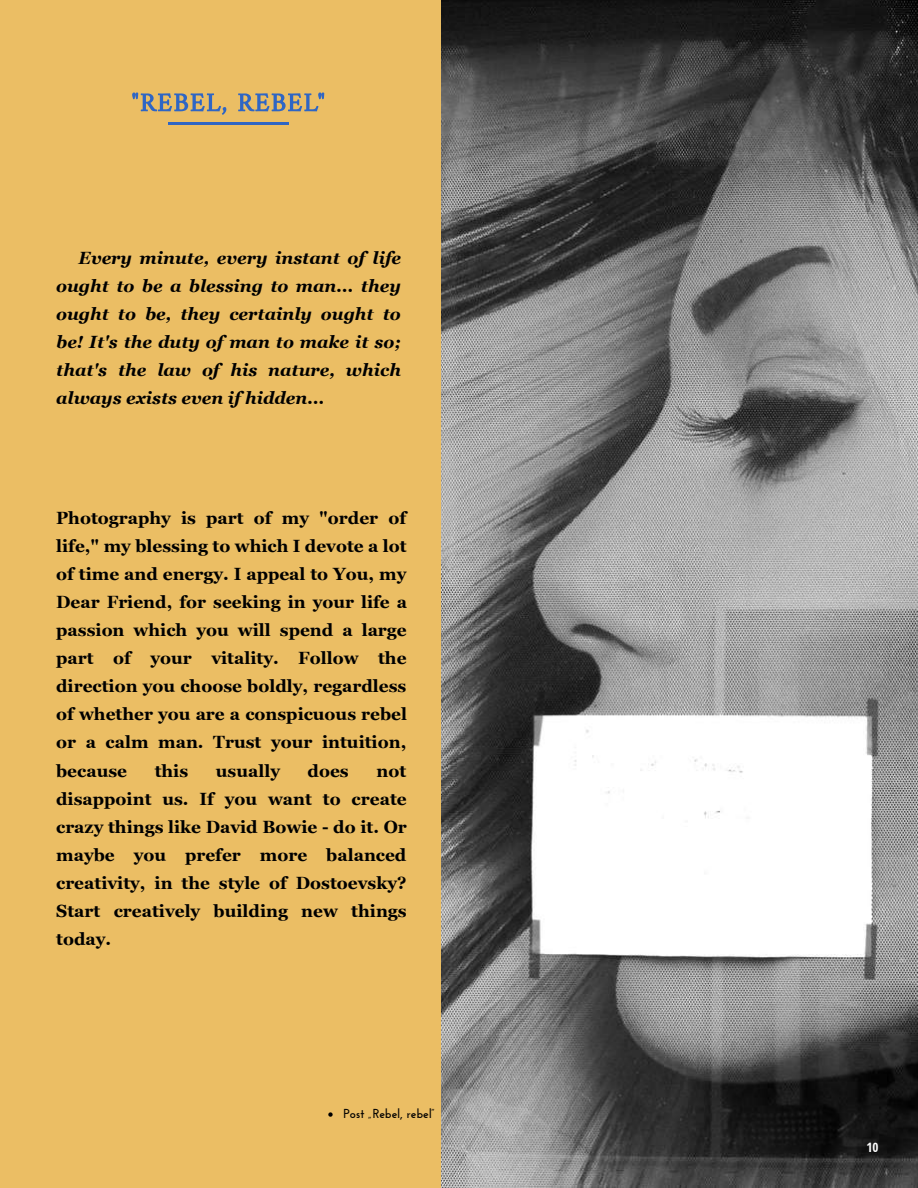
<style>
.page{position:relative;width:918px;height:1188px;background:#ebbe64}
.page>*{position:absolute;margin:0;border:0;box-sizing:border-box;transform-origin:0 0}
.t1{font:700 17.25px/28px "Georgia";color:#000;text-align:justify}
.t2{font:italic 700 17.25px/28px "Georgia";color:#000;text-align:justify}
.t3{font:700 12.9px "Josefin Sans";color:#000}
.t4{font:700 condensed 12.9px "Open Sans";color:#fff}
</style>
<div class="page">
<img style="left:442px;top:0;width:476px;height:1188px">
<svg style="left:132px;top:92px;width:192px;height:23px"></svg>
<svg style="left:328px;top:1112px;width:5px;height:5px"></svg>
<hr style="left:168px;top:122px;width:80px;height:2px;background:#2f66c4">
<hr style="left:248px;top:122px;width:40px;height:2px;background:#2f66c4">
<p class="t2" style="left:56px;top:243px;width:347px;text-indent:22px">Every minute, every instant of life ought to be a blessing to man... they ought to be, they certainly ought to be! It's the duty of man to make it so; that's the law of his nature, which always exists even if hidden...</p>
<p class="t1" style="left:56px;top:504px;width:353px">Photography is part of my "order of life," my blessing to which I devote a lot of time and energy. I appeal to You, my Dear Friend, for seeking in your life a passion which you will spend a large part of your vitality. Follow the direction you choose boldly, regardless of whether you are a conspicuous rebel or a calm man. Trust your intuition, because</p>
<p class="t1" style="left:155px;top:756px;width:35px">this</p>
<p class="t1" style="left:216px;top:756px;width:66px">usually</p>
<p class="t1" style="left:308px;top:756px;width:43px">does</p>
<p class="t1" style="left:56px;top:756px;width:352px;text-indent:320px">not disappoint us. If you want to create crazy things like David Bowie - do it. Or maybe you prefer more balanced creativity, in the style of Dostoevsky?<br>Start creatively building new things today.</p>
<p class="t3" style="left:343px;top:1106px;width:93px">Post „Rebel, rebel”</p>
<p class="t4" style="left:867px;top:1140px;width:14px">10</p>
</div>
